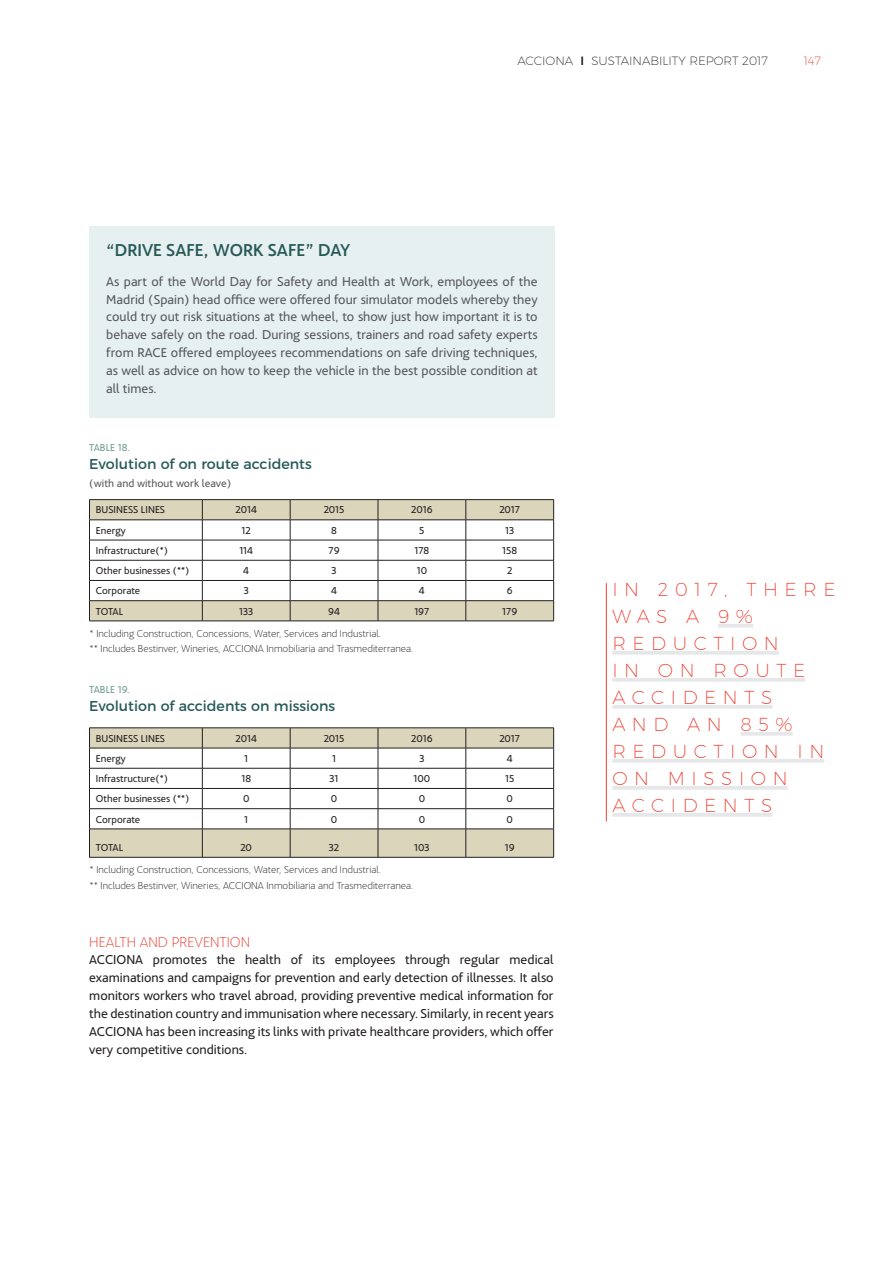
<style>
.page{position:relative;width:893px;height:1263px;background:#fff}
.page>*{position:absolute;margin:0;border:0;box-sizing:border-box;transform-origin:0 0}
._06_SUMARIO{font:200 18.75px/27px "Montserrat";letter-spacing:.35em;color:#ee4234}
.t1{font:500 18px "Acciona";color:#265958}
._03_LADILLO{font:300 15px "Acciona";color:#ee4234}
._60_TITULAR_TABLA_GR{font:14.25px "Montserrat";color:#265958}
.t2{font:13.5px/17.9px "Acciona";color:#57585a;text-align:justify}
._02_TEXTO_GENERAL{font:13.5px/17.9px "Acciona";color:#231f20;text-align:justify}
.t3{font:200 12px "Montserrat";color:#231f20}
.t4{font:200 12px "Montserrat";color:#ee4234}
._62_Unidades_tablas{font:11.25px "Acciona";color:#57585a}
._63_NOTA_GRAFICO_Y_T{font:300 10.5px "Acciona";color:#231f20}
.t5{font:10.5px "Acciona";color:#231f20}
.Número_ficha_gráfico{font:10.5px "Acciona";color:#719c93}
.s1{font-weight:500}
</style>
<div class="page">
<div style="left:89px;top:226px;width:466px;height:191px;background:#e7f0f0"></div>
<hr style="left:202px;top:499px;width:88px;height:1px;background:#231f20">
<hr style="left:290px;top:499px;width:88px;height:1px;background:#231f20">
<hr style="left:378px;top:499px;width:88px;height:1px;background:#231f20">
<hr style="left:466px;top:499px;width:88px;height:1px;background:#231f20">
<hr style="left:89px;top:499px;width:113px;height:1px;background:#231f20">
<hr style="left:89px;top:621px;width:113px;height:1px;background:#231f20">
<hr style="left:202px;top:621px;width:88px;height:1px;background:#231f20">
<hr style="left:290px;top:621px;width:88px;height:1px;background:#231f20">
<hr style="left:378px;top:621px;width:88px;height:1px;background:#231f20">
<hr style="left:466px;top:621px;width:88px;height:1px;background:#231f20">
<svg style="left:89px;top:500px;width:465px;height:121px"></svg>
<hr style="left:202px;top:727px;width:88px;height:1px;background:#231f20">
<hr style="left:290px;top:727px;width:88px;height:1px;background:#231f20">
<hr style="left:378px;top:727px;width:88px;height:1px;background:#231f20">
<hr style="left:466px;top:727px;width:88px;height:1px;background:#231f20">
<hr style="left:89px;top:727px;width:113px;height:1px;background:#231f20">
<hr style="left:89px;top:857px;width:113px;height:1px;background:#231f20">
<hr style="left:202px;top:857px;width:88px;height:1px;background:#231f20">
<hr style="left:290px;top:857px;width:88px;height:1px;background:#231f20">
<hr style="left:378px;top:857px;width:88px;height:1px;background:#231f20">
<hr style="left:466px;top:857px;width:88px;height:1px;background:#231f20">
<svg style="left:89px;top:728px;width:465px;height:129px"></svg>
<hr style="left:718px;top:624px;width:35px;height:4px;background:#e6e7e9">
<hr style="left:612px;top:651px;width:167px;height:4px;background:#e6e7e9">
<hr style="left:612px;top:678px;width:193px;height:4px;background:#e6e7e9">
<hr style="left:612px;top:705px;width:160px;height:4px;background:#e6e7e9">
<hr style="left:741px;top:732px;width:52px;height:4px;background:#e6e7e9">
<hr style="left:612px;top:759px;width:212px;height:4px;background:#e6e7e9">
<hr style="left:612px;top:786px;width:176px;height:4px;background:#e6e7e9">
<hr style="left:612px;top:813px;width:160px;height:4px;background:#e6e7e9">
<hr style="left:606px;top:583px;width:1px;height:238px;background:#ee4234">
<p class="t3" style="left:517px;top:52px;width:252px">ACCIONA <span class="s1">I</span> SUSTAINABILITY REPORT 2017</p>
<p class="t4" style="left:804px;top:52px;width:19px">147</p>
<p class="t1" style="left:106px;top:235px;width:246px">“DRIVE SAFE, WORK SAFE” DAY</p>
<p class="t2" style="left:106px;top:271px;width:433px">As part of the World Day for Safety and Health at Work, employees of the Madrid (Spain) head office were offered four simulator models whereby they could try out risk situations at the wheel, to show just how important it is to behave safely on the road. During sessions, trainers and road safety experts from RACE offered employees recommendations on safe driving techniques, as well as advice on how to keep the vehicle in the best possible condition at all times.</p>
<p class="Número_ficha_gráfico" style="left:89px;top:439px;width:42px">TABLE 18.</p>
<p class="_60_TITULAR_TABLA_GR" style="left:89px;top:452px;width:224px">Evolution of on route accidents</p>
<p class="_62_Unidades_tablas" style="left:89px;top:474px;width:143px">(with and without work leave)</p>
<p class="t5" style="left:96px;top:502px;width:71px">BUSINESS LINES</p>
<p class="t5" style="left:236px;top:502px;width:23px">2014</p>
<p class="t5" style="left:324px;top:502px;width:22px">2015</p>
<p class="t5" style="left:411px;top:502px;width:23px">2016</p>
<p class="t5" style="left:499px;top:502px;width:22px">2017</p>
<p class="t5" style="left:96px;top:522px;width:31px">Energy</p>
<p class="t5" style="left:242px;top:522px;width:11px">12</p>
<p class="t5" style="left:331px;top:522px;width:7px">8</p>
<p class="t5" style="left:419px;top:522px;width:7px">5</p>
<p class="t5" style="left:505px;top:522px;width:10px">13</p>
<p class="t5" style="left:96px;top:542px;width:74px">Infrastructure(*)</p>
<p class="t5" style="left:239px;top:542px;width:15px">114</p>
<p class="t5" style="left:328px;top:542px;width:13px">79</p>
<p class="t5" style="left:414px;top:542px;width:16px">178</p>
<p class="t5" style="left:502px;top:542px;width:16px">158</p>
<p class="t5" style="left:96px;top:562px;width:95px">Other businesses (**)</p>
<p class="t5" style="left:243px;top:562px;width:7px">4</p>
<p class="t5" style="left:332px;top:562px;width:7px">3</p>
<p class="t5" style="left:417px;top:562px;width:12px">10</p>
<p class="t5" style="left:507px;top:562px;width:7px">2</p>
<p class="t5" style="left:96px;top:583px;width:46px">Corporate</p>
<p class="t5" style="left:244px;top:583px;width:7px">3</p>
<p class="t5" style="left:331px;top:583px;width:7px">4</p>
<p class="t5" style="left:419px;top:583px;width:7px">4</p>
<p class="t5" style="left:507px;top:583px;width:7px">6</p>
<p class="t5" style="left:96px;top:603px;width:29px">TOTAL</p>
<p class="t5" style="left:239px;top:603px;width:16px">133</p>
<p class="t5" style="left:328px;top:603px;width:13px">94</p>
<p class="t5" style="left:414px;top:603px;width:17px">197</p>
<p class="t5" style="left:502px;top:603px;width:17px">179</p>
<p class="_63_NOTA_GRAFICO_Y_T" style="left:89px;top:626px;width:293px">* Including Construction, Concessions, Water, Services and Industrial.</p>
<p class="_63_NOTA_GRAFICO_Y_T" style="left:89px;top:642px;width:325px">** Includes Bestinver, Wineries, ACCIONA Inmobiliaria and Trasmediterranea.</p>
<p class="Número_ficha_gráfico" style="left:89px;top:681px;width:42px">TABLE 19.</p>
<p class="_60_TITULAR_TABLA_GR" style="left:89px;top:694px;width:247px">Evolution of accidents on missions</p>
<p class="t5" style="left:96px;top:730px;width:71px">BUSINESS LINES</p>
<p class="t5" style="left:236px;top:730px;width:23px">2014</p>
<p class="t5" style="left:324px;top:730px;width:22px">2015</p>
<p class="t5" style="left:411px;top:730px;width:23px">2016</p>
<p class="t5" style="left:499px;top:730px;width:22px">2017</p>
<p class="t5" style="left:96px;top:750px;width:31px">Energy</p>
<p class="t5" style="left:244px;top:750px;width:5px">1</p>
<p class="t5" style="left:332px;top:750px;width:5px">1</p>
<p class="t5" style="left:419px;top:750px;width:7px">3</p>
<p class="t5" style="left:507px;top:750px;width:7px">4</p>
<p class="t5" style="left:96px;top:770px;width:74px">Infrastructure(*)</p>
<p class="t5" style="left:241px;top:770px;width:11px">18</p>
<p class="t5" style="left:330px;top:770px;width:10px">31</p>
<p class="t5" style="left:413px;top:770px;width:18px">100</p>
<p class="t5" style="left:505px;top:770px;width:11px">15</p>
<p class="t5" style="left:96px;top:790px;width:95px">Other businesses (**)</p>
<p class="t5" style="left:243px;top:790px;width:8px">0</p>
<p class="t5" style="left:331px;top:790px;width:8px">0</p>
<p class="t5" style="left:419px;top:790px;width:8px">0</p>
<p class="t5" style="left:506px;top:790px;width:8px">0</p>
<p class="t5" style="left:96px;top:811px;width:46px">Corporate</p>
<p class="t5" style="left:244px;top:811px;width:5px">1</p>
<p class="t5" style="left:331px;top:811px;width:8px">0</p>
<p class="t5" style="left:419px;top:811px;width:8px">0</p>
<p class="t5" style="left:506px;top:811px;width:8px">0</p>
<p class="t5" style="left:96px;top:839px;width:29px">TOTAL</p>
<p class="t5" style="left:240px;top:839px;width:13px">20</p>
<p class="t5" style="left:329px;top:839px;width:12px">32</p>
<p class="t5" style="left:414px;top:839px;width:17px">103</p>
<p class="t5" style="left:505px;top:839px;width:11px">19</p>
<p class="_63_NOTA_GRAFICO_Y_T" style="left:89px;top:862px;width:293px">* Including Construction, Concessions, Water, Services and Industrial.</p>
<p class="_63_NOTA_GRAFICO_Y_T" style="left:89px;top:878px;width:325px">** Includes Bestinver, Wineries, ACCIONA Inmobiliaria and Trasmediterranea.</p>
<p class="_03_LADILLO" style="left:89px;top:931px;width:162px">HEALTH AND PREVENTION</p>
<p class="_02_TEXTO_GENERAL" style="left:89px;top:950px;width:466px">ACCIONA promotes the health of its employees through regular medical examinations and campaigns for prevention and early detection of illnesses. It also monitors workers who travel abroad, providing preventive medical information for the destination country and immunisation where necessary. Similarly, in recent years ACCIONA has been increasing its links with private healthcare providers, which offer very competitive conditions.</p>
<p class="_06_SUMARIO" style="left:612px;top:574px;width:225px">IN 2017, THERE<br>WAS A 9%<br>REDUCTION<br>IN ON ROUTE<br>ACCIDENTS<br>AND AN 85%<br>REDUCTION IN<br>ON MISSION<br>ACCIDENTS</p>
</div>
